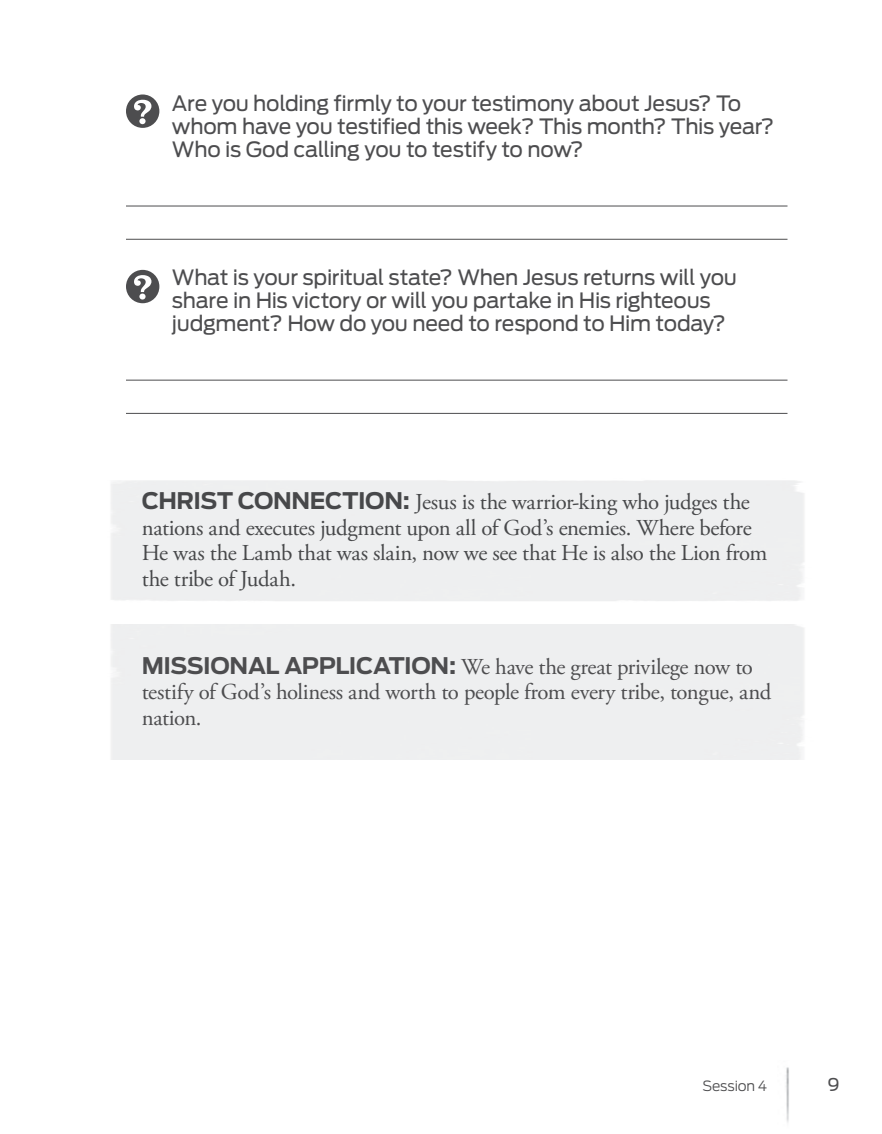
<style>
.page{position:relative;width:882px;height:1134px;background:#fff}
.page>*{position:absolute;margin:0;border:0;box-sizing:border-box;transform-origin:0 0}
.TGP_Points{font:22.75px/25.4px "Adobe Garamond Pro";letter-spacing:-.015em;color:#4d4d4f}
.questions{font:21px/22.8px "Antenna";letter-spacing:-.015em;color:#4d4d4f}
.t1{font:17.5px "Antenna";color:#4d4d4f}
.t2{font:300 14px "Antenna";letter-spacing:-.01em;color:#4d4d4f}
.s1{font-family:"Antenna";font-weight:700}
</style>
<div class="page">
<img style="left:786px;top:1067px;width:3px;height:56px">
<hr style="left:126px;top:206px;width:662px;height:1px;background:#4d4d4f">
<hr style="left:126px;top:239px;width:662px;height:1px;background:#4d4d4f">
<hr style="left:126px;top:380px;width:662px;height:1px;background:#4d4d4f">
<hr style="left:126px;top:413px;width:662px;height:1px;background:#4d4d4f">
<svg style="left:126px;top:270px;width:33px;height:33px"></svg>
<svg style="left:126px;top:94px;width:33px;height:34px"></svg>
<p class="questions" style="left:172px;top:92px;width:604px">Are you holding firmly to your testimony about Jesus? To whom have you testified this week? This month? This year?<br>Who is God calling you to testify to now?</p>
<p class="questions" style="left:172px;top:266px;width:566px">What is your spiritual state? When Jesus returns will you share in His victory or will you partake in His righteous judgment? How do you need to respond to Him today?</p>
<p class="TGP_Points" style="left:142px;top:490px;width:627px"><span class="s1">CHRIST CONNECTION:</span> Jesus is the warrior-king who judges the nations and executes judgment upon all of God’s enemies. Where before He was the Lamb that was slain, now we see that He is also the Lion from the tribe of Judah.</p>
<p class="TGP_Points" style="left:142px;top:655px;width:631px"><span class="s1">MISSIONAL APPLICATION:</span> We have the great privilege now to testify of God’s holiness and worth to people from every tribe, tongue, and nation.</p>
<p class="t2" style="left:702px;top:1078px;width:66px">Session 4</p>
<p class="t1" style="left:828px;top:1074px;width:14px">9</p>
</div>
